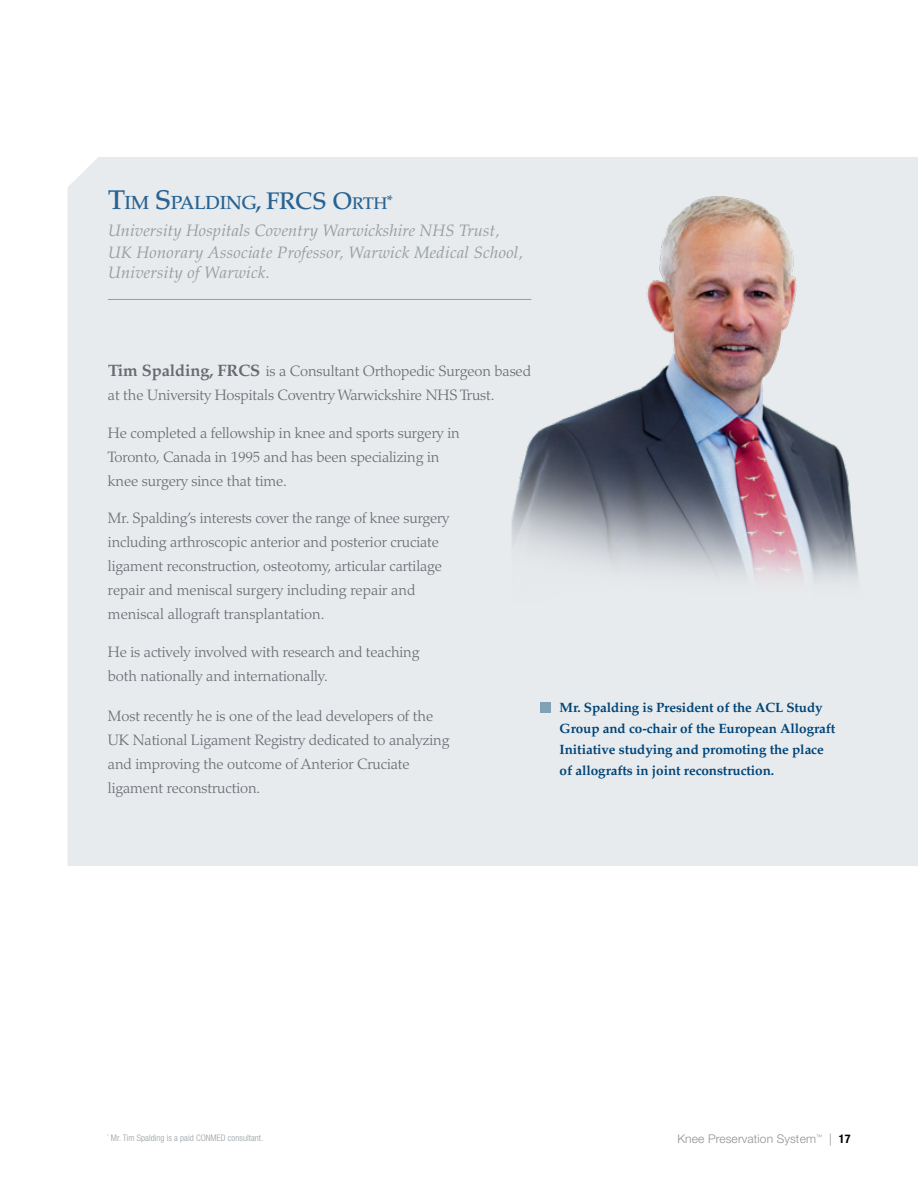
<style>
.page{position:relative;width:918px;height:1188px;background:#fff}
.page>*{position:absolute;margin:0;border:0;box-sizing:border-box;transform-origin:0 0}
.t1{font:500 18.9px "Palatino LT Std";letter-spacing:-.025em;color:#286393}
.t2{font:italic 16.5px/22.5px "Palatino LT Std";letter-spacing:.015em;color:#979da1}
.t3{font:300 15px/24px "Palatino LT Std";letter-spacing:-.01em;color:#676c71}
.t4{font:700 13.5px/21px "Palatino LT Std";letter-spacing:-.01em;color:#004579}
.t5{font:300 12px "Helvetica Neue LT Std";letter-spacing:.01em;color:#919195}
.t6{font:300 condensed 9px "Helvetica Neue LT Std";letter-spacing:.005em;color:#979da1}
.s1{font-size:27px}
.s2{font-size:22.5px}
.s3{font-size:24px}
.s4{font-size:16.8px}
.s5{font-weight:700;font-size:16.5px}
.s6{font-weight:700;font-stretch:condensed;color:#000}
</style>
<div class="page">
<div style="left:67px;top:157px;width:851px;height:709px;background:#e8ebed"></div>
<hr style="left:108px;top:299px;width:423px;height:1px;background:#979da1">
<img style="left:491px;top:188px;width:386px;height:458px">
<div style="left:540px;top:702px;width:10px;height:10px;background:#80a1b6"></div>
<p class="t1" style="left:108px;top:191px;width:287px"><span class="s1">T</span>IM <span class="s1">S</span>PALDING<span class="s2">,</span> <span class="s3">FRCS O</span><span class="s4">RTH</span><sup>*</sup></p>
<p class="t2" style="left:108px;top:219px;width:416px">University Hospitals Coventry Warwickshire NHS Trust,<br>UK Honorary Associate Professor, Warwick Medical School,</p>
<p class="t2" style="left:108px;top:261px;width:163px">University of Warwick.</p>
<p class="t3" style="left:108px;top:360px;width:425px"><span class="s5">Tim Spalding, FRCS</span> is a Consultant Orthopedic Surgeon based at the University Hospitals Coventry Warwickshire NHS Trust.</p>
<p class="t3" style="left:108px;top:421px;width:353px">He completed a fellowship in knee and sports surgery in<br>Toronto, Canada in 1995 and has been specializing in knee surgery since that time.</p>
<p class="t3" style="left:108px;top:507px;width:343px">Mr. Spalding’s interests cover the range of knee surgery including arthroscopic anterior and posterior cruciate ligament reconstruction, osteotomy, articular cartilage repair and meniscal surgery including repair and meniscal allograft transplantation.</p>
<p class="t3" style="left:108px;top:640px;width:313px">He is actively involved with research and teaching both nationally and internationally.</p>
<p class="t3" style="left:108px;top:704px;width:343px">Most recently he is one of the lead developers of the UK National Ligament Registry dedicated to analyzing and improving the outcome of Anterior Cruciate ligament reconstruction.</p>
<p class="t4" style="left:560px;top:697px;width:277px">Mr. Spalding is President of the ACL Study Group and co-chair of the European Allograft Initiative studying and promoting the place of allografts in joint reconstruction.</p>
<p class="t6" style="left:107px;top:1132px;width:158px"><sup>*</sup> Mr. Tim Spalding is a paid CONMED consultant.</p>
<p class="t5" style="left:677px;top:1131px;width:175px">Knee Preservation System<sup>™</sup> | <span class="s6">17</span></p>
</div>
